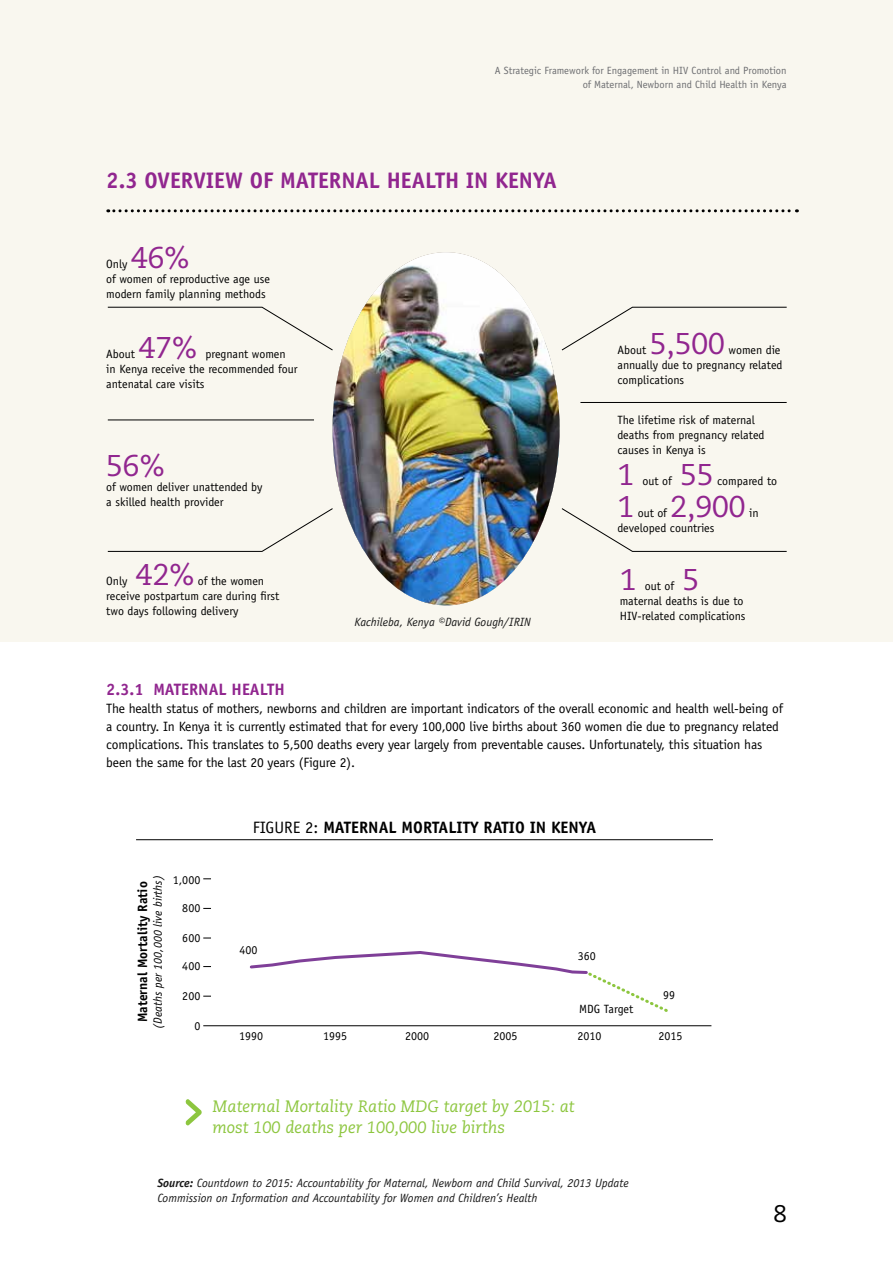
<style>
.page{position:relative;width:893px;height:1263px;background:#fff}
.page>*{position:absolute;margin:0;border:0;box-sizing:border-box;transform-origin:0 0}
.t1{font:30px "Caecilia LT Std";color:#91268f}
.t2{font:24px "Caecilia LT Std";color:#000}
.t3{font:700 22.5px "Officina Sans";color:#91268f}
.t4{font:italic 16.5px/21px "Caecilia LT Std";color:#8dc63f}
.t5{font:700 16.5px "Officina Sans";color:#000}
.t6{font:700 16.5px "Officina Sans";color:#91268f}
.t7{font:16.5px "Officina Sans";color:#000}
.t8{font:13.5px/18px "Officina Sans";letter-spacing:-.01em;color:#000}
.t9{font:700 13.5px "Officina Sans";color:#000}
.t10{font:12px/15px "Officina Sans";color:#000}
.t11{font:italic 12px/15px "Officina Sans";color:#1a1a1a}
.t12{font:italic 12px "Officina Sans";color:#000}
.t13{font:10.5px/13.5px "Officina Sans";color:#6d6e71;text-align:right}
.s1{font-weight:400}
.s2{font-weight:700}
</style>
<div class="page">
<div style="left:0;top:0;width:893px;height:641px;background:#f9f7ef"></div>
<hr style="left:108px;top:420px;width:206px;height:1px;background:#000">
<hr style="left:580px;top:402px;width:207px;height:1px;background:#000">
<svg style="left:107px;top:508px;width:226px;height:44px"></svg>
<svg style="left:561px;top:508px;width:226px;height:44px"></svg>
<svg style="left:107px;top:307px;width:226px;height:43px"></svg>
<svg style="left:561px;top:307px;width:226px;height:43px"></svg>
<svg style="left:108px;top:209px;width:689px;height:3px"></svg>
<hr style="left:136px;top:839px;width:577px;height:1px;background:#000">
<hr style="left:203px;top:1025px;width:508px;height:1px;background:#000">
<svg style="left:249px;top:951px;width:419px;height:61px"></svg>
<svg style="left:185px;top:1099px;width:17px;height:26px"></svg>
<img style="left:333px;top:252px;width:226px;height:353px">
<img style="left:333px;top:252px;width:227px;height:353px;border-radius:50%">
<p class="t13" style="left:495px;top:64px;width:293px">A Strategic Framework for Engagement in Hiv Control and Promotion of Maternal, Newborn and Child Health in Kenya</p>
<h3 class="t3" style="left:106px;top:166px;width:113px">2.3 OVERVIEW</h3>
<h3 class="t3" style="left:250px;top:166px;width:60px">OF MATERNAL</h3>
<h3 class="t3" style="left:387px;top:166px;width:13px">HEALTH</h3>
<h3 class="t3" style="left:466px;top:166px;width:55px">IN KENYA</h3>
<h1 class="t1" style="left:131px;top:241px;width:60px">46%</h1>
<p class="t10" style="left:106px;top:272px;width:165px">of women of reproductive age use modern family planning methods</p>
<p class="t10" style="left:106px;top:257px;width:23px">Only</p>
<h1 class="t1" style="left:139px;top:331px;width:60px">47%</h1>
<p class="t10" style="left:106px;top:347px;width:30px">About</p>
<p class="t10" style="left:106px;top:347px;width:193px;text-indent:99px">pregnant women in Kenya receive the recommended four antenatal care visits</p>
<h1 class="t1" style="left:106px;top:448px;width:60px">56%</h1>
<p class="t10" style="left:106px;top:479px;width:158px">of women deliver unattended by a skilled health provider</p>
<h1 class="t1" style="left:650px;top:327px;width:77px">5,500</h1>
<p class="t10" style="left:617px;top:343px;width:30px">About</p>
<p class="t10" style="left:617px;top:343px;width:167px;text-indent:111px">women die annually due to pregnancy related complications</p>
<p class="t10" style="left:617px;top:413px;width:149px">The lifetime risk of maternal deaths from pregnancy related causes in Kenya is</p>
<h1 class="t1" style="left:617px;top:458px;width:18px">1</h1>
<h1 class="t1" style="left:680px;top:458px;width:35px">55</h1>
<p class="t10" style="left:642px;top:474px;width:31px">out of</p>
<p class="t10" style="left:717px;top:474px;width:62px">compared to</p>
<h1 class="t1" style="left:671px;top:489px;width:77px">2,900</h1>
<h1 class="t1" style="left:617px;top:489px;width:18px">1</h1>
<p class="t10" style="left:638px;top:505px;width:31px">out of</p>
<p class="t10" style="left:749px;top:505px;width:11px">in</p>
<p class="t10" style="left:617px;top:520px;width:98px">developed countries</p>
<h1 class="t1" style="left:136px;top:557px;width:60px">42%</h1>
<p class="t10" style="left:106px;top:574px;width:175px;text-indent:92px">of the women receive postpartum care during first two days following delivery</p>
<h1 class="t1" style="left:620px;top:562px;width:18px">1</h1>
<h1 class="t1" style="left:682px;top:562px;width:18px">5</h1>
<p class="t10" style="left:620px;top:593px;width:127px">maternal deaths is due to<br>HIV-related complications</p>
<p class="t10" style="left:106px;top:574px;width:23px">Only</p>
<p class="t10" style="left:645px;top:578px;width:31px">out of</p>
<p class="t11" style="left:355px;top:614px;width:178px">Kachileba, Kenya ©David Gough/IRIN</p>
<h3 class="t6" style="left:106px;top:679px;width:58px">2.3.1 MATERNAL</h3>
<h3 class="t6" style="left:232px;top:679px;width:20px">HEALTH</h3>
<p class="t8" style="left:106px;top:700px;width:678px">The health status of mothers, newborns and children are important indicators of the overall economic and health well-being of a country. In Kenya it is currently estimated that for every 100,000 live births about 360 women die due to pregnancy related complications. This translates to 5,500 deaths every year largely from preventable causes. Unfortunately, this situation has been the same for the last 20 years (Figure 2).</p>
<p class="t9" style="left:134px;top:1022px;width:142px;rotate:-90deg">MATERNAL MORTALITY RATIO</p>
<p class="t12" style="left:151px;top:1029px;width:156px;rotate:-90deg">(Deaths per 100,000 live births)</p>
<p class="t10" style="left:173px;top:872px;width:29px">1,000</p>
<p class="t10" style="left:182px;top:901px;width:20px">800</p>
<p class="t10" style="left:182px;top:930px;width:20px">600</p>
<p class="t10" style="left:182px;top:959px;width:20px">400</p>
<p class="t10" style="left:182px;top:988px;width:20px">200</p>
<p class="t10" style="left:194px;top:1018px;width:7px">0</p>
<h3 class="t7" style="left:253px;top:818px;width:16px">Figure</h3>
<h3 class="t5" style="left:305px;top:817px;width:29px"><span class="s1">2:</span> MATERNAL</h3>
<h3 class="t5" style="left:402px;top:817px;width:10px">MORTALITY</h3>
<h3 class="t5" style="left:483px;top:817px;width:18px">RATIO</h3>
<h3 class="t5" style="left:530px;top:817px;width:41px">IN KENYA</h3>
<p class="t10" style="left:240px;top:943px;width:19px">400</p>
<p class="t10" style="left:578px;top:948px;width:19px">360</p>
<p class="t10" style="left:579px;top:1001px;width:56px">MDG Target</p>
<p class="t10" style="left:663px;top:987px;width:13px">99</p>
<p class="t10" style="left:239px;top:1028px;width:25px">1990</p>
<p class="t10" style="left:323px;top:1028px;width:25px">1995</p>
<p class="t10" style="left:405px;top:1028px;width:25px">2000</p>
<p class="t10" style="left:494px;top:1028px;width:25px">2005</p>
<p class="t10" style="left:578px;top:1028px;width:25px">2010</p>
<p class="t10" style="left:659px;top:1028px;width:25px">2015</p>
<h3 class="t4" style="left:213px;top:1096px;width:364px">Maternal Mortality Ratio MDG target by 2015: at most 100 deaths per 100,000 live births</h3>
<p class="t11" style="left:157px;top:1176px;width:473px"><span class="s2">Source:</span> Countdown to 2015: Accountability for Maternal, Newborn and Child Survival, 2013 Update<br>Commission on Information and Accountability for Women and Children’s Health</p>
<h2 class="t2" style="left:773px;top:1199px;width:15px">8</h2>
</div>
